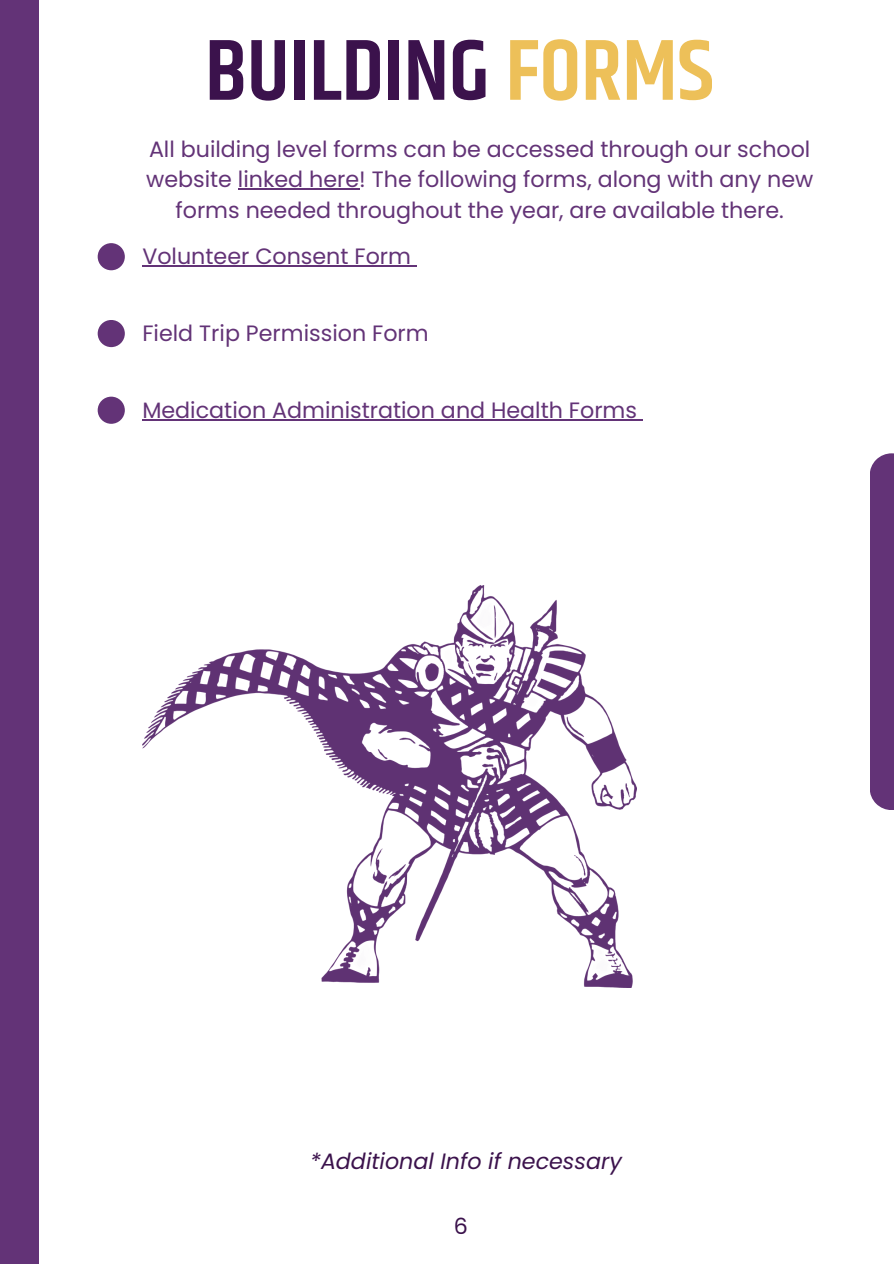
<style>
.page{position:relative;width:894px;height:1264px;background:#fff}
.page>*{position:absolute;margin:0;border:0;box-sizing:border-box;transform-origin:0 0}
.t1{font:600 87px "Khand";color:#3b124c}
.t2{font:22.2px/30.3px "Poppins";color:#633377;text-align:center}
.t3{font:italic 22.2px "Poppins";color:#3b124c}
.t4{font:22.2px "Poppins";color:#3b124c}
.s1{color:#edc059}
</style>
<div class="page">
<div style="left:98px;top:243px;width:27px;height:27px;background:#633377;border-radius:50%"></div>
<div style="left:0;top:0;width:38px;height:1263px;background:#633377"></div>
<div style="left:869px;top:453px;width:24px;height:357px;background:#633377"></div>
<div style="left:98px;top:320px;width:27px;height:27px;background:#633377;border-radius:50%"></div>
<div style="left:98px;top:396px;width:27px;height:28px;background:#633377;border-radius:50%"></div>
<img style="left:142px;top:585px;width:494px;height:402px">
<hr style="left:142px;top:265px;width:269px;height:1px;background:#633377">
<hr style="left:238px;top:188px;width:121px;height:2px;background:#633377">
<hr style="left:142px;top:419px;width:495px;height:1px;background:#633377">
<p class="t1" style="left:205px;top:8px;width:510px">BUILDING <span class="s1">FORMS</span></p>
<p class="t2" style="left:146px;top:134px;width:668px">All building level forms can be accessed through our school website linked here! The following forms, along with any new forms needed throughout the year, are available there.</p>
<p class="t2" style="left:142px;top:241px;width:270px">Volunteer Consent Form</p>
<p class="t2" style="left:142px;top:318px;width:288px">Field Trip Permission Form</p>
<p class="t2" style="left:142px;top:395px;width:496px">Medication Administration and Health Forms</p>
<p class="t3" style="left:310px;top:1146px;width:313px">*Additional Info if necessary</p>
<p class="t4" style="left:453px;top:1210px;width:16px">6</p>
</div>
